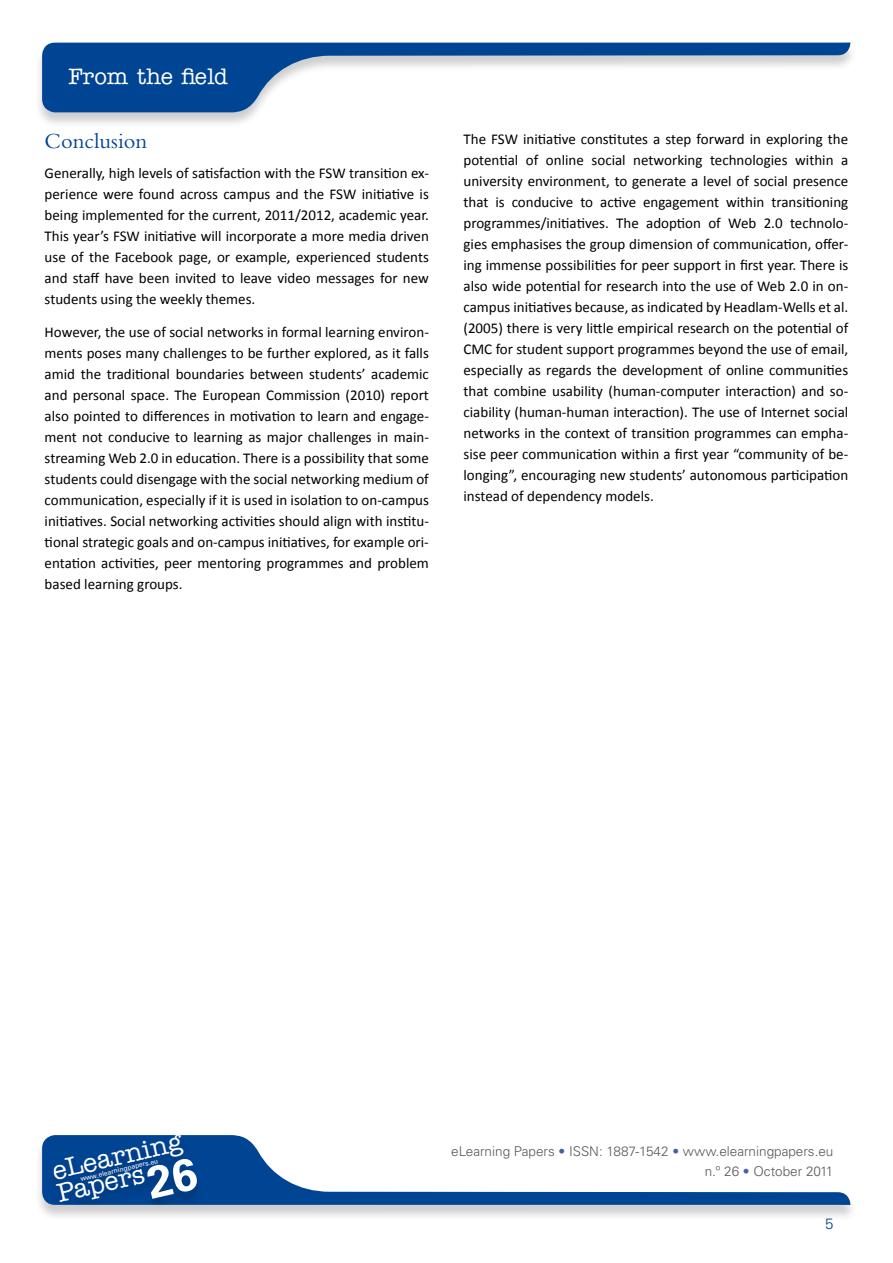
<style>
.page{position:relative;width:893px;height:1263px;background:#fff}
.page>*{position:absolute;margin:0;border:0;box-sizing:border-box;transform-origin:0 0}
.t1{font:500 26.25px/23.1px "American Typewriter Std";color:#fff}
.t2{font:500 22.5px "American Typewriter Std";color:#fff}
.t3{font:22.5px "Bembo Std";color:#004494}
.t4{font:15px/21px "Calibri";color:#000;text-align:justify}
.t5{font:300 15px "Univers LT Std";color:#004494}
.t6{font:300 13.5px/20.4px "Univers LT Std";color:#58585a;text-align:right}
.t7{font:6.75px "Univers LT Std";color:#fff}
.s1{font-family:"Univers LT Std";font-weight:700;font-size:45px}
.s2{color:#4460a5}
</style>
<div class="page">
<div style="left:34px;top:1135px;width:824px;height:87px;background:#000;opacity:.2"></div>
<svg style="left:42px;top:1135px;width:808px;height:70px"></svg>
<div style="left:45px;top:1135px;width:159px;height:70px;background:#00418d"></div>
<div style="left:34px;top:43px;width:824px;height:86px;background:#000;opacity:.2"></div>
<svg style="left:42px;top:43px;width:808px;height:69px"></svg>
<h2 class="t2" style="left:68px;top:64px;width:161px">From the field</h2>
<h2 class="t3" style="left:45px;top:128px;width:104px">Conclusion</h2>
<p class="t4" style="left:45px;top:161px;width:386px">Generally, high levels of satisfaction with the FSW transition ex&shy;perience were found across campus and the FSW initiative is being implemented for the current, 2011/2012, academic year.<br>This year’s FSW initiative will incorporate a more media driven use of the Facebook page, or example, experienced students and staff have been invited to leave video messages for new students using the weekly themes.</p>
<p class="t4" style="left:45px;top:321px;width:386px">However, the use of social networks in formal learning environ&shy;ments poses many challenges to be further explored, as it falls amid the traditional boundaries between students’ academic and personal space. The European Commission (2010) report also pointed to differences in motivation to learn and engage&shy;ment not conducive to learning as major challenges in main&shy;streaming Web 2.0 in education. There is a possibility that some students could disengage with the social networking medium of communication, especially if it is used in isolation to on-campus initiatives. Social networking activities should align with institu&shy;tional strategic goals and on-campus initiatives, for example ori&shy;entation activities, peer mentoring programmes and problem based learning groups.</p>
<p class="t4" style="left:463px;top:128px;width:386px">The FSW initiative constitutes a step forward in exploring the potential of online social networking technologies within a university environment, to generate a level of social presence that is conducive to active engagement within transitioning programmes/initiatives. The adoption of Web 2.0 technolo&shy;gies emphasises the group dimension of communication, offer&shy;ing immense possibilities for peer support in first year. There is also wide potential for research into the use of Web 2.0 in on&shy;campus initiatives because, as indicated by Headlam-Wells et al. (2005) there is very little empirical research on the potential of CMC for student support programmes beyond the use of email, especially as regards the development of online communities that combine usability (human-computer interaction) and so&shy;ciability (human-human interaction). The use of Internet social networks in the context of transition programmes can empha&shy;sise peer communication within a first year “community of be&shy;longing”, encouraging new students’ autonomous participation instead of dependency models.</p>
<h1 class="t1" style="left:50px;top:1160px;width:141px;rotate:-13deg">eLearning<br>Papers<span class="s1">26</span></h1>
<p class="t7" style="left:80px;top:1175px;width:81px;rotate:-13deg">www.elearningpapers.eu</p>
<p class="t6" style="left:451px;top:1141px;width:384px">eLearning Papers <span class="s2">•</span> ISSN: 1887-1542 <span class="s2">•</span> www.elearningpapers.eu n.º 26 <span class="s2">•</span> October 2011</p>
<p class="t5" style="left:825px;top:1215px;width:10px">5</p>
</div>
